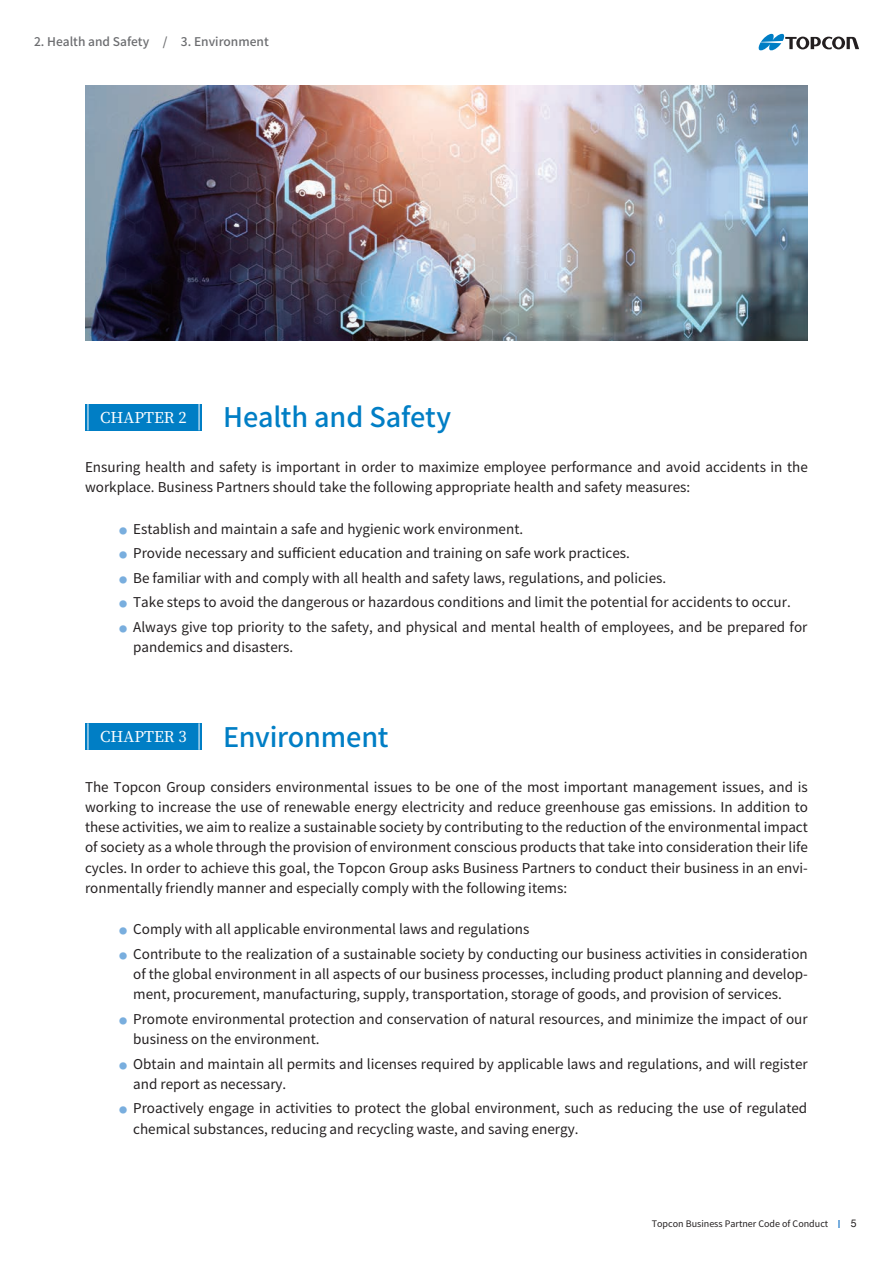
<style>
.page{position:relative;width:893px;height:1263px;background:#fff}
.page>*{position:absolute;margin:0;border:0;box-sizing:border-box;transform-origin:0 0}
.t1{font:500 27px "Noto Sans CJ Kjp";letter-spacing:-.01em;color:#007ec5}
.t2{font:500 15px "Noto Serif CJ Kjp";color:#fff}
.t3{font:13.5px/20.2px "Noto Sans CJ Kjp";color:#231f20}
.t4{font:500 12px "Noto Sans CJ Kjp";color:#6c6d70}
.t5{font:10.5px "Helvetica Neue";color:#231f20}
.t6{font:9px "Noto Sans CJ Kjp";color:#231f20}
.t7{font:8.1px "Noto Sans CJ Kjp";color:#79aede}
</style>
<div class="page">
<svg style="left:758px;top:33px;width:101px;height:18px"></svg>
<img style="left:85px;top:85px;width:723px;height:255px">
<div style="left:85px;top:404px;width:117px;height:26px;background:#007ec5"></div>
<svg style="left:88px;top:404px;width:1px;height:26px"></svg>
<svg style="left:199px;top:404px;width:1px;height:26px"></svg>
<div style="left:85px;top:723px;width:117px;height:27px;background:#007ec5"></div>
<svg style="left:88px;top:723px;width:1px;height:27px"></svg>
<svg style="left:199px;top:723px;width:1px;height:27px"></svg>
<svg style="left:838px;top:1220px;width:2px;height:7px"></svg>
<p class="t4" style="left:34px;top:35px;width:117px">2. Health and Safety</p>
<p class="t4" style="left:163px;top:35px;width:6px">/</p>
<p class="t4" style="left:181px;top:35px;width:89px">3. Environment</p>
<p class="t2" style="left:100px;top:409px;width:88px">CHAPTER 2</p>
<p class="t1" style="left:223px;top:402px;width:230px">Health and Safety</p>
<p class="t3" style="left:85px;top:457px;width:724px">Ensuring health and safety is important in order to maximize employee performance and avoid accidents in the workplace. Business Partners should take the following appropriate health and safety measures:</p>
<p class="t3" style="left:133px;top:519px;width:391px">Establish and maintain a safe and hygienic work environment.</p>
<p class="t7" style="left:119px;top:526px;width:10px">●</p>
<p class="t3" style="left:133px;top:544px;width:498px">Provide necessary and sufficient education and training on safe work practices.</p>
<p class="t7" style="left:119px;top:551px;width:10px">●</p>
<p class="t3" style="left:133px;top:568px;width:534px">Be familiar with and comply with all health and safety laws, regulations, and policies.</p>
<p class="t7" style="left:119px;top:575px;width:10px">●</p>
<p class="t3" style="left:133px;top:593px;width:659px">Take steps to avoid the dangerous or hazardous conditions and limit the potential for accidents to occur.</p>
<p class="t7" style="left:119px;top:600px;width:10px">●</p>
<p class="t3" style="left:133px;top:617px;width:676px">Always give top priority to the safety, and physical and mental health of employees, and be prepared for</p>
<p class="t7" style="left:119px;top:624px;width:10px">●</p>
<p class="t3" style="left:133px;top:637px;width:161px">pandemics and disasters.</p>
<p class="t2" style="left:100px;top:728px;width:88px">CHAPTER 3</p>
<p class="t1" style="left:223px;top:721px;width:167px">Environment</p>
<p class="t3" style="left:85px;top:777px;width:724px;text-align:justify">The Topcon Group considers environmental issues to be one of the most important management issues, and is working to increase the use of renewable energy electricity and reduce greenhouse gas emissions. In addition to these activities, we aim to realize a sustainable society by contributing to the reduction of the environmental impact of society as a whole through the provision of environment conscious products that take into consideration their life</p>
<p class="t3" style="left:85px;top:878px;width:484px">ronmentally friendly manner and especially comply with the following items:</p>
<p class="t3" style="left:85px;top:858px;width:724px">cycles In. order to achieve this goal, the Topcon Group asks Business Partners to conduct their business in an envi-</p>
<p class="t3" style="left:133px;top:920px;width:398px">Comply with all applicable environmental laws and regulations</p>
<p class="t7" style="left:119px;top:927px;width:10px">●</p>
<p class="t3" style="left:133px;top:944px;width:676px">Contribute to the realization of a sustainable society by conducting our business activities in consideration</p>
<p class="t7" style="left:119px;top:951px;width:10px">●</p>
<p class="t3" style="left:133px;top:964px;width:676px">of the global environment in all aspects of our business processes, including product planning and develop-</p>
<p class="t3" style="left:133px;top:1009px;width:676px">Promote environmental protection and conservation of natural resources, and minimize the impact of our</p>
<p class="t3" style="left:133px;top:985px;width:650px">ment, procurement, manufacturing, supply, transportation, storage of goods, and provision of services.</p>
<p class="t7" style="left:119px;top:1016px;width:10px">●</p>
<p class="t3" style="left:133px;top:1029px;width:188px">business on the environment.</p>
<p class="t3" style="left:133px;top:1054px;width:676px">Obtain and maintain all permits and licenses required by applicable laws and regulations, and will register</p>
<p class="t7" style="left:119px;top:1061px;width:10px">●</p>
<p class="t3" style="left:133px;top:1074px;width:155px">and report as necessary.</p>
<p class="t3" style="left:133px;top:1099px;width:676px">Proactively engage in activities to protect the global environment, such as reducing the use of regulated</p>
<p class="t7" style="left:119px;top:1106px;width:10px">●</p>
<p class="t3" style="left:133px;top:1119px;width:447px">chemical substances, reducing and recycling waste, and saving energy.</p>
<p class="t6" style="left:652px;top:1219px;width:178px">Topcon Business Partner Code of Conduct</p>
<p class="t5" style="left:851px;top:1216px;width:7px">5</p>
</div>
